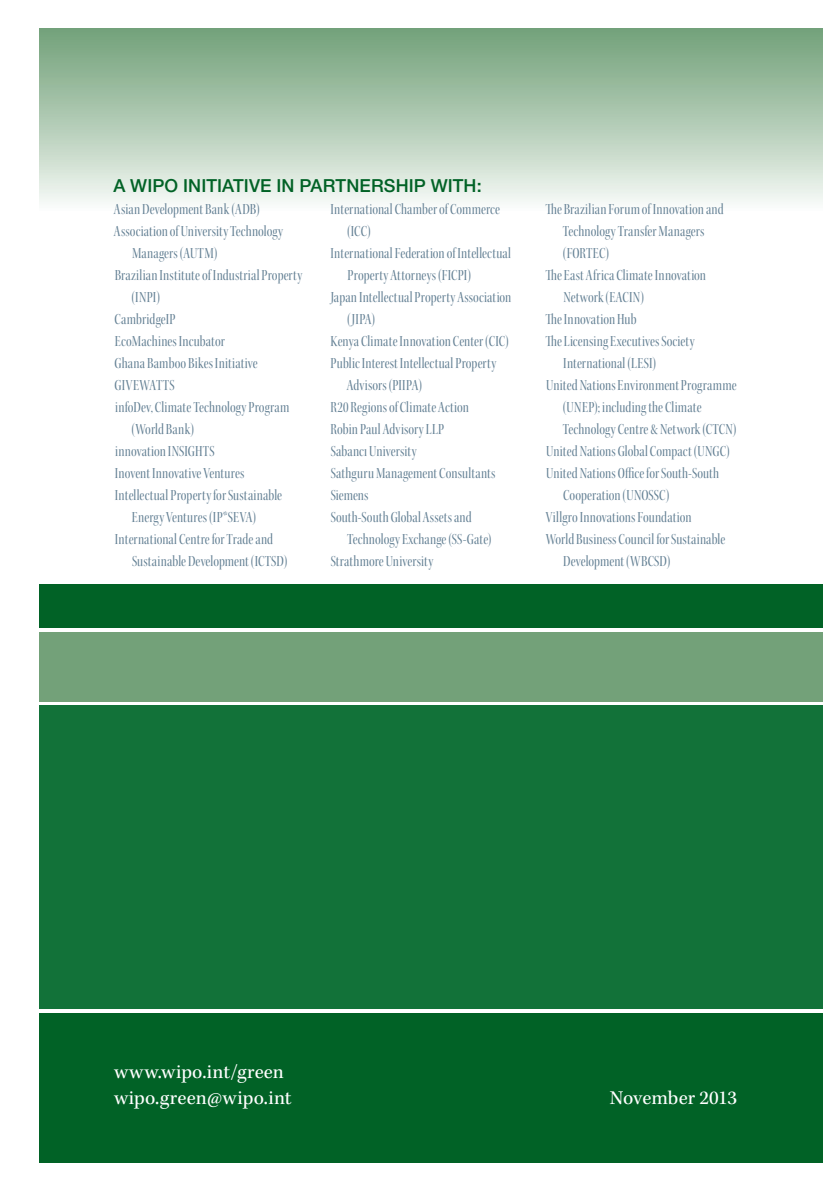
<style>
.page{position:relative;width:840px;height:1191px;background:#fff}
.page>*{position:absolute;margin:0;border:0;box-sizing:border-box;transform-origin:0 0}
.t1{font:20px "Kepler Std";letter-spacing:.005em;color:#fff}
.titre_1{font:500 18px "Helvetica Neue LT Std";letter-spacing:.005em;color:#016226}
.courant{font:16px/22px "Kepler Std Cn Disp";letter-spacing:.01em;color:#627f93}
</style>
<div class="page">
<div style="left:40px;top:28px;width:782px;height:183px;background:linear-gradient(to bottom,#6f9e76,#f7faf7)"></div>
<div style="left:40px;top:584px;width:782px;height:43px;background:#016226"></div>
<div style="left:40px;top:632px;width:782px;height:69px;background:#73a179"></div>
<div style="left:40px;top:705px;width:782px;height:304px;background:#127239"></div>
<div style="left:40px;top:1013px;width:782px;height:149px;background:#016226"></div>
<p class="titre_1" style="left:113px;top:175px;width:369px">A WIPO INITIATIVE IN PARTNERSHIP WITH:</p>
<p class="courant" style="left:114px;top:198px;width:147px">Asian Development Bank (ADB)</p>
<p class="courant" style="left:132px;top:220px;width:152px;text-indent:-18px">Association of University Technology<br>Managers (AUTM)</p>
<p class="courant" style="left:131px;top:264px;width:172px;text-indent:-17px">Brazilian Institute of Industrial Property (INPI)</p>
<p class="courant" style="left:115px;top:308px;width:63px">CambridgeIP</p>
<p class="courant" style="left:115px;top:330px;width:111px">EcoMachines Incubator</p>
<p class="courant" style="left:115px;top:352px;width:144px">Ghana Bamboo Bikes Initiative</p>
<p class="courant" style="left:115px;top:374px;width:61px">GIVEWATTS</p>
<p class="courant" style="left:131px;top:396px;width:159px;text-indent:-16px">infoDev, Climate Technology Program (World Bank)</p>
<p class="courant" style="left:115px;top:440px;width:101px">innovation INSIGHTS</p>
<p class="courant" style="left:115px;top:462px;width:131px">Inovent Innovative Ventures</p>
<p class="courant" style="left:115px;top:484px;width:169px;text-align:center">Intellectual Property for Sustainable<br>Energy Ventures (IP*SEVA)</p>
<p class="courant" style="left:132px;top:528px;width:157px;text-indent:-17px">International Centre for Trade and<br>Sustainable Development (ICTSD)</p>
<p class="courant" style="left:347px;top:198px;width:154px;text-indent:-17px">International Chamber of Commerce (ICC)</p>
<p class="courant" style="left:347px;top:242px;width:165px;text-indent:-17px">International Federation of Intellectual<br>Property Attorneys (FICPI)</p>
<p class="courant" style="left:347px;top:286px;width:166px;text-indent:-16px">Japan Intellectual Property Association (JIPA)</p>
<p class="courant" style="left:330px;top:330px;width:179px">Kenya Climate Innovation Center (CIC)</p>
<p class="courant" style="left:346px;top:352px;width:151px;text-indent:-16px">Public Interest Intellectual Property<br>Advisors (PIIPA)</p>
<p class="courant" style="left:330px;top:396px;width:140px">R20 Regions of Climate Action</p>
<p class="courant" style="left:330px;top:418px;width:115px">Robin Paul Advisory LLP</p>
<p class="courant" style="left:330px;top:440px;width:87px">Sabancı University</p>
<p class="courant" style="left:330px;top:462px;width:166px">Sathguru Management Consultants</p>
<p class="courant" style="left:330px;top:484px;width:39px">Siemens</p>
<p class="courant" style="left:347px;top:506px;width:146px;text-indent:-16px">South-South Global Assets and<br>Technology Exchange (SS-Gate)</p>
<p class="courant" style="left:330px;top:550px;width:104px">Strathmore University</p>
<p class="courant" style="left:562px;top:198px;width:162px;text-indent:-17px">The Brazilian Forum of Innovation and<br>Technology Transfer Managers (FORTEC)</p>
<p class="courant" style="left:563px;top:264px;width:144px;text-indent:-18px">The East Africa Climate Innovation<br>Network (EACIN)</p>
<p class="courant" style="left:545px;top:308px;width:93px">The Innovation Hub</p>
<p class="courant" style="left:563px;top:330px;width:133px;text-indent:-18px">The Licensing Executives Society<br>International (LESI)</p>
<p class="courant" style="left:562px;top:374px;width:175px;text-indent:-17px">United Nations Environment Programme (UNEP); including the Climate<br>Technology Centre &amp; Network (CTCN)</p>
<p class="courant" style="left:546px;top:440px;width:185px">United Nations Global Compact (UNGC)</p>
<p class="courant" style="left:562px;top:462px;width:157px;text-indent:-17px">United Nations Office for South-South<br>Cooperation (UNOSSC)</p>
<p class="courant" style="left:545px;top:506px;width:147px">Villgro Innovations Foundation</p>
<p class="courant" style="left:563px;top:528px;width:163px;text-indent:-18px">World Business Council for Sustainable<br>Development (WBCSD)</p>
<p class="t1" style="left:114px;top:1060px;width:171px">www.wipo.int/green</p>
<p class="t1" style="left:114px;top:1086px;width:179px">wipo.green@wipo.int</p>
<p class="t1" style="left:609px;top:1086px;width:129px">November 2013</p>
</div>
